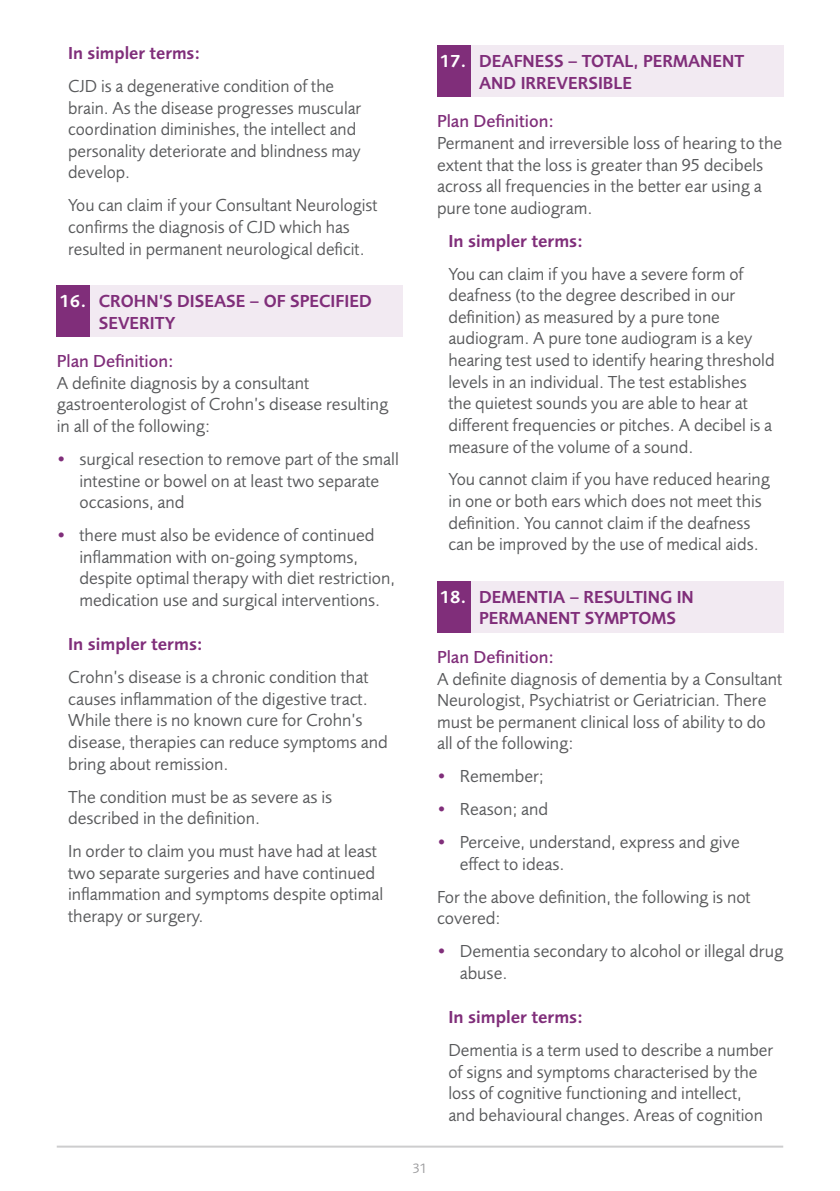
<style>
.page{position:relative;width:840px;height:1191px;background:#fff}
.page>*{position:absolute;margin:0;border:0;box-sizing:border-box;transform-origin:0 0}
.t1{font:18px/21.6px "Foundry Sans";color:#58595b}
.t2{font:600 18px/21.6px "Foundry Sans";color:#802e7a;scale:.96 1}
.t3{font:600 18px "Foundry Sans";color:#802e7a}
.t4{font:500 18px "Foundry Sans";color:#802e7a}
.t5{font:14px "Foundry Sans";color:#9b9b9d}
.s1{color:#fff}
.s2{color:#802e7a}
</style>
<div class="page">
<hr style="left:57px;top:1145px;width:725px;height:2px;background:#cdcdce">
<div style="left:57px;top:285px;width:34px;height:52px;background:#802e7a"></div>
<div style="left:91px;top:285px;width:312px;height:52px;background:#f2eaf2"></div>
<div style="left:437px;top:45px;width:34px;height:52px;background:#802e7a"></div>
<div style="left:471px;top:45px;width:311px;height:52px;background:#f2eaf2"></div>
<div style="left:437px;top:581px;width:34px;height:51px;background:#802e7a"></div>
<div style="left:471px;top:581px;width:311px;height:51px;background:#f2eaf2"></div>
<p class="t3" style="left:68px;top:43px;width:134px">In simpler terms:</p>
<p class="t1" style="left:68px;top:76px;width:294px">CJD is a degenerative condition of the brain. As the disease progresses muscular coordination diminishes, the intellect and personality deteriorate and blindness may develop.</p>
<p class="t1" style="left:68px;top:195px;width:311px">You can claim if your Consultant Neurologist confirms the diagnosis of CJD which has resulted in permanent neurological deficit.</p>
<p class="t2" style="left:99px;top:290px;width:286px;text-indent:-39px"><span class="s1">16.</span> CROHN’S DISEASE – OF SPECIFIED<br>SEVERITY</p>
<p class="t4" style="left:57px;top:351px;width:118px">Plan Definition:</p>
<p class="t1" style="left:57px;top:372px;width:333px">A definite diagnosis by a consultant gastroenterologist of Crohn’s disease resulting in all of the following:</p>
<p class="t1" style="left:79px;top:448px;width:321px;text-indent:-23px"><span class="s2">•</span> surgical resection to remove part of the small intestine or bowel on at least two separate occasions, and</p>
<p class="t1" style="left:79px;top:525px;width:317px;text-indent:-23px"><span class="s2">•</span> there must also be evidence of continued inflammation with on-going symptoms, despite optimal therapy with diet restriction, medication use and surgical interventions.</p>
<p class="t3" style="left:68px;top:634px;width:136px">In simpler terms:</p>
<p class="t1" style="left:68px;top:667px;width:321px">Crohn’s disease is a chronic condition that causes inflammation of the digestive tract.<br>While there is no known cure for Crohn’s disease, therapies can reduce symptoms and bring about remission.</p>
<p class="t1" style="left:68px;top:786px;width:265px">The condition must be as severe as is described in the definition.</p>
<p class="t1" style="left:68px;top:840px;width:316px">In order to claim you must have had at least two separate surgeries and have continued inflammation and symptoms despite optimal therapy or surgery.</p>
<p class="t2" style="left:479px;top:50px;width:277px;text-indent:-39px"><span class="s1">17.</span> DEAFNESS – TOTAL, PERMANENT<br>AND IRREVERSIBLE</p>
<p class="t4" style="left:437px;top:111px;width:118px">Plan Definition:</p>
<p class="t1" style="left:437px;top:132px;width:346px">Permanent and irreversible loss of hearing to the extent that the loss is greater than 95 decibels across all frequencies in the better ear using a pure tone audiogram.</p>
<p class="t3" style="left:448px;top:230px;width:136px">In simpler terms:</p>
<p class="t1" style="left:448px;top:263px;width:328px">You can claim if you have a severe form of deafness (to the degree described in our definition) as measured by a pure tone audiogram. A pure tone audiogram is a key hearing test used to identify hearing threshold levels in an individual. The test establishes<br>the quietest sounds you are able to hear at different frequencies or pitches. A decibel is a measure of the volume of a sound.</p>
<p class="t1" style="left:448px;top:469px;width:323px">You cannot claim if you have reduced hearing in one or both ears which does not meet this definition. You cannot claim if the deafness can be improved by the use of medical aids.</p>
<p class="t2" style="left:479px;top:586px;width:225px;text-indent:-39px"><span class="s1">18.</span> DEMENTIA – RESULTING IN<br>PERMANENT SYMPTOMS</p>
<p class="t4" style="left:437px;top:647px;width:118px">Plan Definition:</p>
<p class="t1" style="left:437px;top:668px;width:346px">A definite diagnosis of dementia by a Consultant Neurologist, Psychiatrist or Geriatrician. There must be permanent clinical loss of ability to do all of the following:</p>
<p class="t1" style="left:437px;top:766px;width:108px"><span class="s2">•</span> Remember;</p>
<p class="t1" style="left:437px;top:798px;width:112px"><span class="s2">•</span> Reason; and</p>
<p class="t1" style="left:459px;top:831px;width:281px;text-indent:-23px"><span class="s2">•</span> Perceive, understand, express and give effect to ideas.</p>
<p class="t1" style="left:437px;top:886px;width:315px">For the above definition, the following is not covered:</p>
<p class="t1" style="left:459px;top:941px;width:325px;text-indent:-23px"><span class="s2">•</span> Dementia secondary to alcohol or illegal drug abuse.</p>
<p class="t3" style="left:448px;top:1007px;width:136px">In simpler terms:</p>
<p class="t1" style="left:448px;top:1039px;width:326px">Dementia is a term used to describe a number of signs and symptoms characterised by the loss of cognitive functioning and intellect,<br>and behavioural changes. Areas of cognition</p>
<p class="t5" style="left:413px;top:1161px;width:16px">31</p>
</div>
